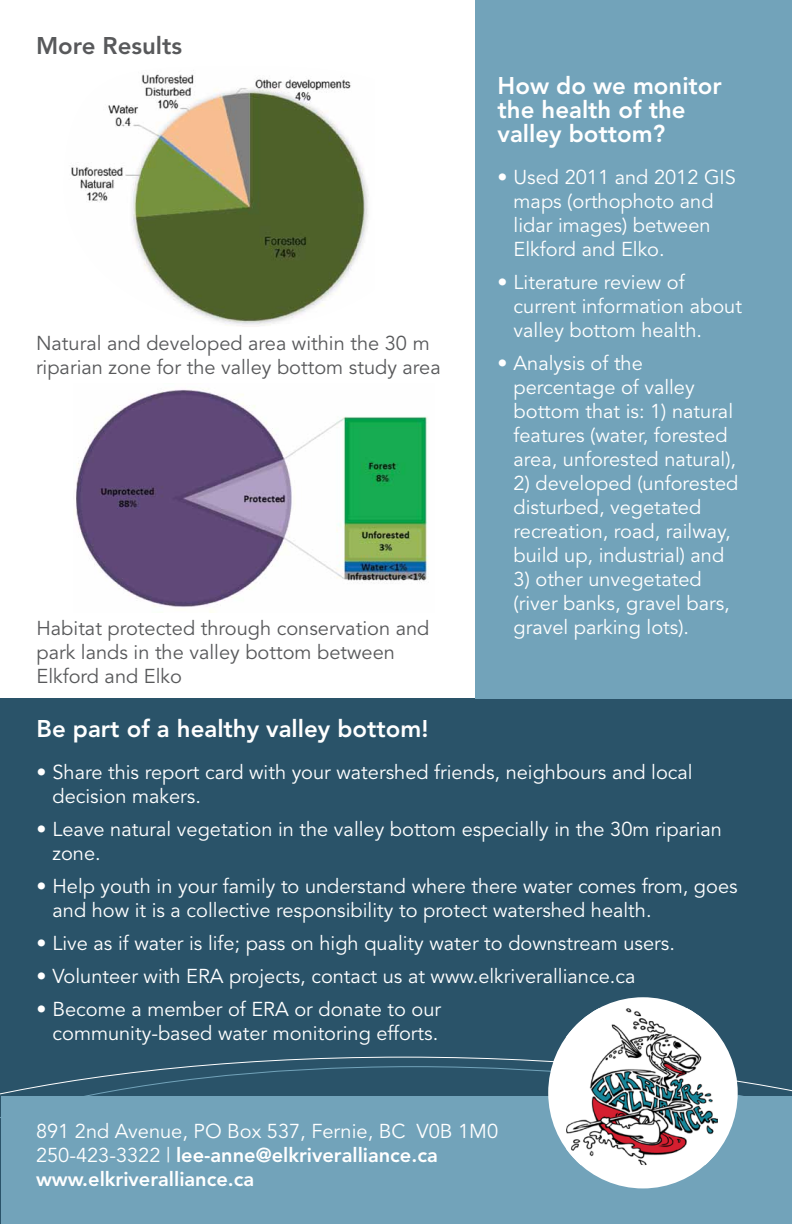
<style>
.page{position:relative;width:792px;height:1224px;background:#fff}
.page>*{position:absolute;margin:0;border:0;box-sizing:border-box;transform-origin:0 0}
.t1{font:800 24px/24px "Avenir";color:#fff}
.t2{font:800 24px "Avenir";color:#58595b}
.t3{font:20px/24px "Avenir";color:#fff}
.t4{font:20px/24px "Avenir";color:#58595b}
.t5{font:800 20px/24px "Avenir";color:#fff}
.s1{font-weight:400}
</style>
<div class="page">
<img style="left:76px;top:389px;width:353px;height:224px">
<div style="left:0;top:698px;width:792px;height:526px;background:#2a5369"></div>
<svg style="left:0;top:1057px;width:792px;height:167px"></svg>
<div style="left:548px;top:997px;width:190px;height:191px;background:#fff;border-radius:50%"></div>
<img style="left:566px;top:1008px;width:152px;height:157px">
<img style="left:71px;top:74px;width:297px;height:252px">
<div style="left:475px;top:0;width:317px;height:698px;background:#72a3ba"></div>
<p class="t2" style="left:36px;top:32px;width:148px">More Results</p>
<p class="t4" style="left:36px;top:331px;width:406px">Natural and developed area within the 30 m riparian zone for the valley bottom study area</p>
<p class="t4" style="left:36px;top:617px;width:394px">Habitat protected through conservation and park lands in the valley bottom between<br>Elkford and Elko</p>
<p class="t1" style="left:498px;top:74px;width:226px">How do we monitor the health of the valley bottom?</p>
<p class="t3" style="left:514px;top:166px;width:224px;text-indent:-16px">• Used 2011 and 2012 GIS maps (orthophoto and lidar images) between<br>Elkford and Elko.</p>
<p class="t3" style="left:514px;top:271px;width:230px;text-indent:-16px">• Literature review of current information about valley bottom health.</p>
<p class="t3" style="left:514px;top:352px;width:224px;text-indent:-16px">• Analysis of the percentage of valley bottom that is: 1) natural features (water, forested area, unforested natural),</p>
<p class="t3" style="left:514px;top:472px;width:226px">2) developed (unforested disturbed, vegetated recreation, road, railway, build up, industrial) and</p>
<p class="t3" style="left:514px;top:568px;width:218px">3) other unvegetated (river banks, gravel bars, gravel parking lots).</p>
<p class="t1" style="left:36px;top:717px;width:393px">Be part of a healthy valley bottom!</p>
<p class="t3" style="left:52px;top:761px;width:642px;text-indent:-16px">• Share this report card with your watershed friends, neighbours and local decision makers.</p>
<p class="t3" style="left:52px;top:818px;width:671px;text-indent:-16px">• Leave natural vegetation in the valley bottom especially in the 30m riparian zone.</p>
<p class="t3" style="left:52px;top:875px;width:687px;text-indent:-16px">• Help youth in your family to understand where there water comes from, goes and how it is a collective responsibility to protect watershed health.</p>
<p class="t3" style="left:36px;top:932px;width:640px">• Live as if water is life; pass on high quality water to downstream users.</p>
<p class="t3" style="left:36px;top:965px;width:600px">• Volunteer with ERA projects, contact us at www.elkriveralliance.ca</p>
<p class="t3" style="left:36px;top:998px;width:406px;text-align:right">• Become a member of ERA or donate to our community-based water monitoring efforts.</p>
<p class="t5" style="left:36px;top:1119px;width:464px"><span class="s1">891 2nd Avenue, PO Box 537, Fernie, BC V0B 1M0<br>250-423-3322 |</span> lee-anne@elkriveralliance.ca www.elkriveralliance.ca</p>
</div>
